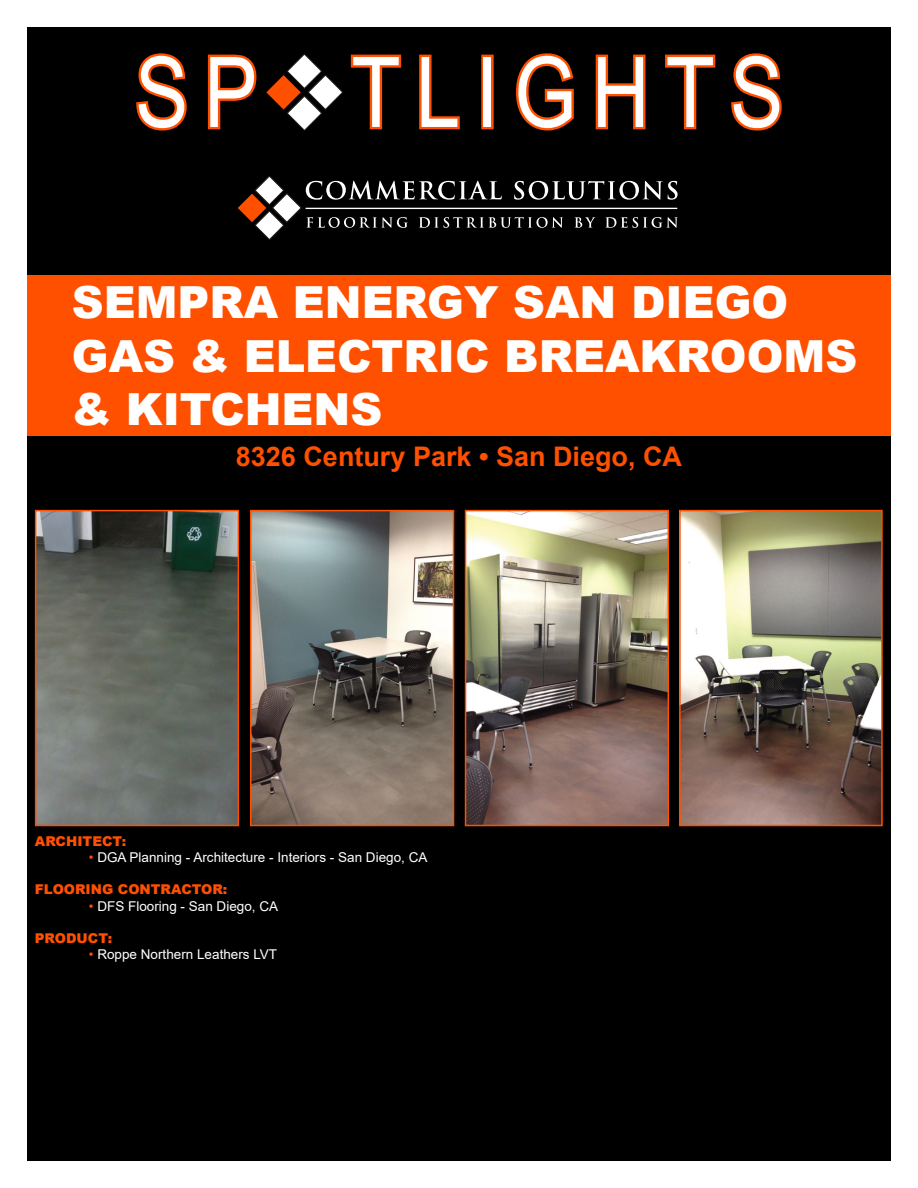
<style>
.page{position:relative;width:918px;height:1188px;background:#fff}
.page>*{position:absolute;margin:0;border:0;box-sizing:border-box;transform-origin:0 0}
.t1{font:900 44.25px "Arial";color:#fff}
.t2{font:700 27px "Arial";color:#ff5000}
.t3{font:13.5px "Arial";color:#fff}
.t4{font:900 13.5px "Arial";color:#ff5000}
.s1{color:#ff5000}
</style>
<div class="page">
<div style="left:27px;top:27px;width:864px;height:1134px;background:#000001"></div>
<div style="left:27px;top:276px;width:864px;height:160px;background:#ff5000"></div>
<svg style="left:238px;top:176px;width:440px;height:64px"></svg>
<div style="left:481px;top:55px;width:13px;height:74px;border:5px solid #ff5000"></div>
<svg style="left:136px;top:53px;width:51px;height:78px"></svg>
<svg style="left:207px;top:54px;width:50px;height:76px"></svg>
<svg style="left:419px;top:54px;width:41px;height:76px"></svg>
<div style="left:484px;top:57px;width:7px;height:70px;background:#fff"></div>
<svg style="left:516px;top:53px;width:58px;height:78px"></svg>
<svg style="left:595px;top:54px;width:51px;height:76px"></svg>
<svg style="left:665px;top:54px;width:51px;height:76px"></svg>
<svg style="left:731px;top:53px;width:51px;height:78px"></svg>
<svg style="left:266px;top:53px;width:136px;height:78px"></svg>
<img style="left:38px;top:513px;width:198px;height:310px">
<div style="left:35px;top:510px;width:204px;height:316px;border:2px solid #ff5000"></div>
<img style="left:253px;top:513px;width:198px;height:310px">
<div style="left:250px;top:510px;width:204px;height:316px;border:2px solid #ff5000"></div>
<img style="left:682px;top:513px;width:198px;height:310px">
<div style="left:679px;top:510px;width:204px;height:316px;border:2px solid #ff5000"></div>
<img style="left:468px;top:513px;width:198px;height:310px">
<div style="left:465px;top:510px;width:204px;height:316px;border:2px solid #ff5000"></div>
<p class="t1" style="left:72px;top:271px;width:718px">SEMPRA ENERGY SAN DIEGO</p>
<p class="t1" style="left:72px;top:324px;width:787px">GAS &amp; ELECTRIC BREAKROOMS</p>
<p class="t1" style="left:72px;top:377px;width:312px">&amp; KITCHENS</p>
<p class="t2" style="left:236px;top:437px;width:448px">8326 Century Park • San Diego, CA</p>
<p class="t4" style="left:35px;top:831px;width:93px">ARCHITECT:</p>
<p class="t3" style="left:89px;top:848px;width:340px"><span class="s1">•</span> DGA Planning - Architecture - Interiors - San Diego, CA</p>
<p class="t4" style="left:35px;top:880px;width:194px">FLOORING CONTRACTOR:</p>
<p class="t3" style="left:89px;top:897px;width:191px"><span class="s1">•</span> DFS Flooring - San Diego, CA</p>
<p class="t4" style="left:35px;top:928px;width:79px">PRODUCT:</p>
<p class="t3" style="left:89px;top:945px;width:190px"><span class="s1">•</span> Roppe Northern Leathers LVT</p>
</div>
